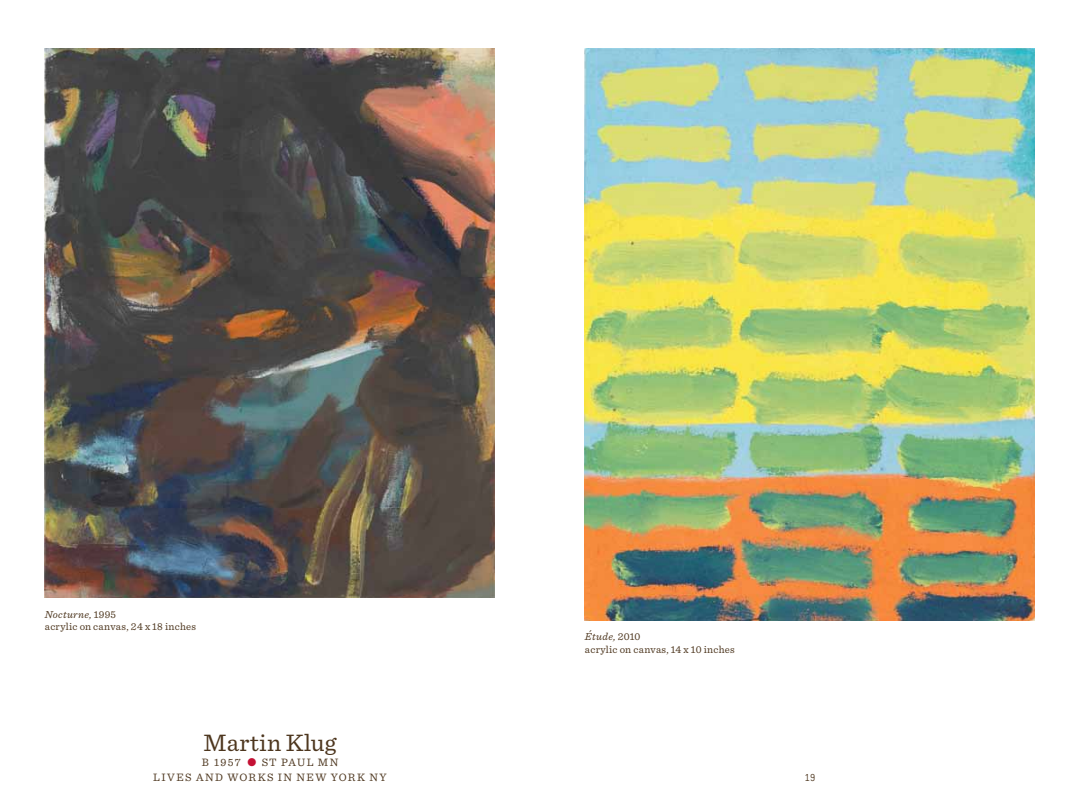
<style>
.page{position:relative;width:1080px;height:810px;background:#fff}
.page>*{position:absolute;margin:0;border:0;box-sizing:border-box;transform-origin:0 0}
.t1{font:25px "Sentinel";color:#4d361e}
.t2{font:11.25px/15px "Sentinel";letter-spacing:.125em;color:#4d361e;text-align:center}
.t3{font:10.62px/12.5px "Sentinel";letter-spacing:.015em;color:#4d361e}
.t4{font:10px "Numbers Claimcheck";color:#4d361e}
.s1{font-style:italic}
.s2{color:#c41134}
</style>
<div class="page">
<img style="left:45px;top:48px;width:450px;height:550px">
<img style="left:585px;top:48px;width:450px;height:572px">
<p class="t3" style="left:45px;top:607px;width:153px"><span class="s1">Nocturne,</span> 1995<br>acrylic on canvas, 24 x 18 inches</p>
<h1 class="t1" style="left:204px;top:724px;width:134px">Martin Klug</h1>
<p class="t2" style="left:153px;top:754px;width:235px">B 1957 <span class="s2">●</span> St Paul MN<br>Lives and works in new york ny</p>
<p class="t3" style="left:585px;top:630px;width:151px"><span class="s1">Étude,</span> 2010<br>acrylic on canvas, 14 x 10 inches</p>
<p class="t4" style="left:805px;top:772px;width:12px">19</p>
</div>
